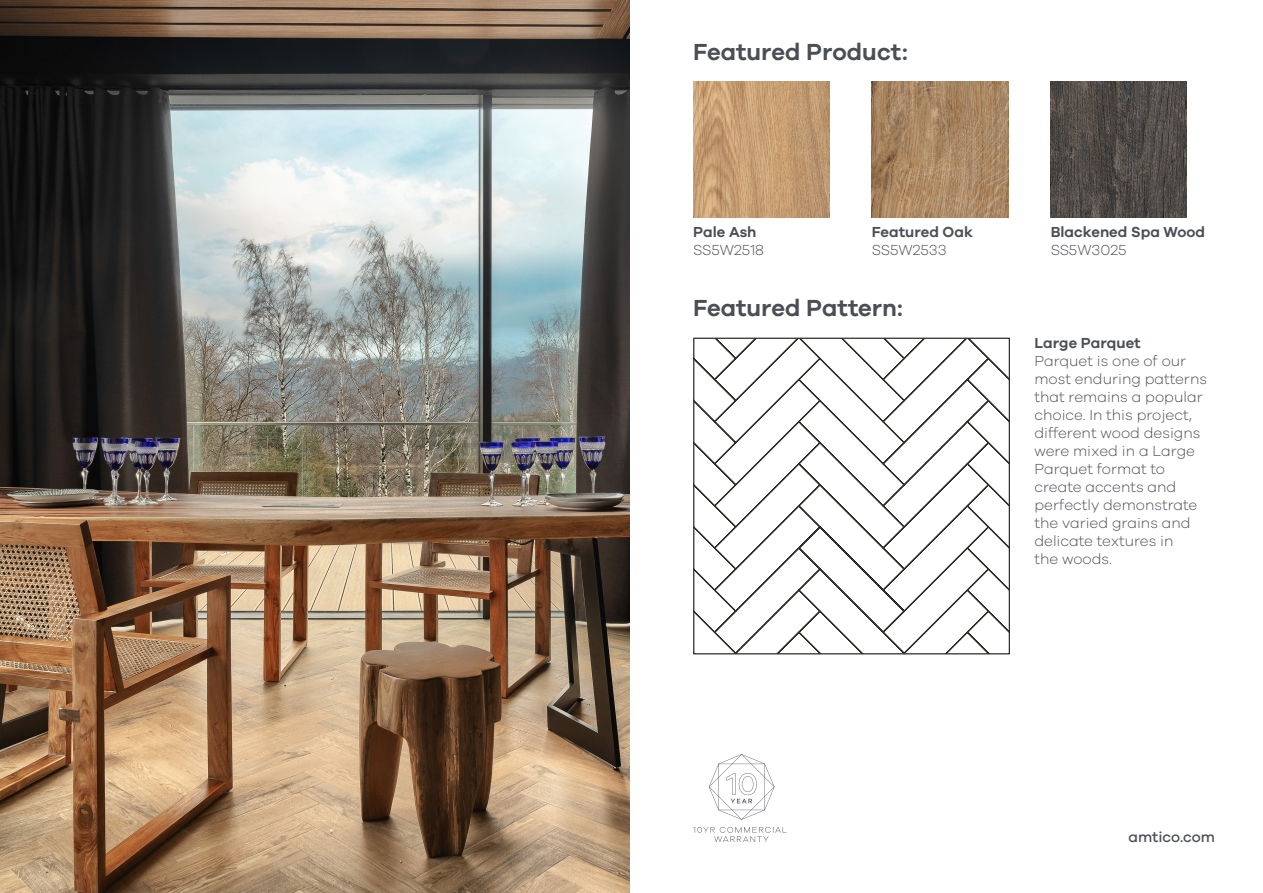
<style>
.page{position:relative;width:1263px;height:893px;background:#fff}
.page>*{position:absolute;margin:0;border:0;box-sizing:border-box;transform-origin:0 0}
.t1{font:600 24px "Galano Grotesque";color:#4a4f55}
.t2{font:300 15px/18px "Galano Grotesque";color:#4a4f55}
.t3{font:600 15px "Galano Grotesque";color:#4a4f55}
.t4{font:500 15px "Galano Grotesque";color:#4a4f55}
</style>
<div class="page">
<img style="left:0;top:0;width:629px;height:893px">
<svg style="left:695px;top:340px;width:313px;height:312px"></svg>
<div style="left:693px;top:338px;width:317px;height:316px;border:1px solid #322f2a"></div>
<svg style="left:693px;top:827px;width:93px;height:15px"></svg>
<svg style="left:709px;top:754px;width:65px;height:66px"></svg>
<img style="left:693px;top:81px;width:136px;height:136px">
<img style="left:872px;top:81px;width:136px;height:136px">
<img style="left:1051px;top:81px;width:136px;height:136px">
<p class="t1" style="left:693px;top:37px;width:216px">Featured Product:</p>
<p class="t3" style="left:693px;top:223px;width:65px">Pale Ash</p>
<p class="t2" style="left:693px;top:240px;width:72px">SS5W2518</p>
<p class="t3" style="left:872px;top:223px;width:103px">Featured Oak</p>
<p class="t2" style="left:872px;top:240px;width:76px">SS5W2533</p>
<p class="t1" style="left:693px;top:294px;width:211px">Featured Pattern:</p>
<p class="t3" style="left:1051px;top:223px;width:156px">Blackened Spa Wood</p>
<p class="t2" style="left:1051px;top:240px;width:77px">SS5W3025</p>
<p class="t3" style="left:1034px;top:334px;width:108px">Large Parquet</p>
<p class="t2" style="left:1034px;top:352px;width:174px">Parquet is one of our most enduring patterns that remains a popular choice. In this project, different wood designs were mixed in a Large<br>Parquet format to create accents and perfectly demonstrate the varied grains and delicate textures in<br>the woods.</p>
<p class="t4" style="left:1128px;top:828px;width:88px">amtico.com</p>
</div>
